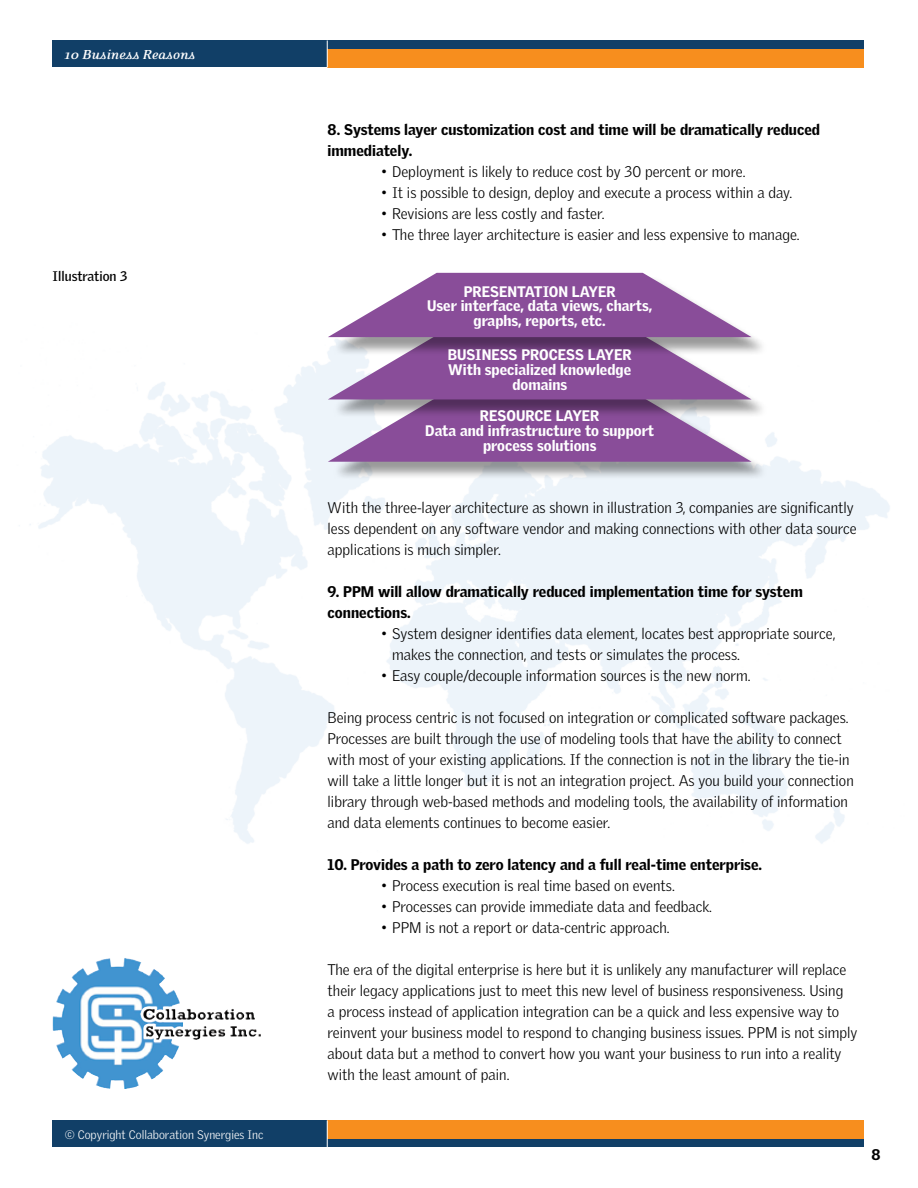
<style>
.page{position:relative;width:918px;height:1188px;background:#fff}
.page>*{position:absolute;margin:0;border:0;box-sizing:border-box;transform-origin:0 0}
.t1{font:300 15px/21px "Griffith Gothic";color:#000}
.t2{font:900 15px/21px "Griffith Gothic";color:#000}
.t3{font:italic 700 15px "Eidetic Neo";color:#fff}
.t4{font:900 14.85px/14.9px "Griffith Gothic";color:#fff;text-align:center}
.t5{font:700 13.5px "Griffith Gothic";color:#000}
.t6{font:300 12px "Griffith Gothic";color:#fff}
</style>
<div class="page">
<img style="left:71px;top:958px;width:53px;height:34px">
<div style="left:53px;top:1120px;width:811px;height:28px;background:#113f67"></div>
<div style="left:328px;top:1120px;width:536px;height:19px;background:#f78e1e"></div>
<svg style="left:327px;top:1120px;width:1px;height:28px"></svg>
<div style="left:332px;top:400px;width:437px;height:81px;background:#000;opacity:.4"></div>
<div style="left:332px;top:337px;width:437px;height:81px;background:#000;opacity:.4"></div>
<div style="left:332px;top:275px;width:437px;height:81px;background:#000;opacity:.4"></div>
<svg style="left:328px;top:273px;width:424px;height:189px;background:#9d72a9"></svg>
<div style="left:53px;top:40px;width:811px;height:28px;background:#113f67"></div>
<div style="left:328px;top:49px;width:536px;height:19px;background:#f78e1e"></div>
<svg style="left:327px;top:40px;width:1px;height:28px"></svg>
<p class="t3" style="left:65px;top:47px;width:132px">10 Business Reasons</p>
<p class="t5" style="left:53px;top:268px;width:76px">Illustration 3</p>
<p class="t6" style="left:65px;top:1128px;width:200px">© Copyright Collaboration Synergies Inc</p>
<p class="t2" style="left:328px;top:119px;width:494px">8. Systems layer customization cost and time will be dramatically reduced immediately.</p>
<p class="t1" style="left:382px;top:161px;width:366px">• Deployment is likely to reduce cost by 30 percent or more.</p>
<p class="t1" style="left:382px;top:182px;width:412px">• It is possible to design, deploy and execute a process within a day.</p>
<p class="t1" style="left:382px;top:203px;width:225px">• Revisions are less costly and faster.</p>
<p class="t1" style="left:382px;top:224px;width:420px">• The three layer architecture is easier and less expensive to manage.</p>
<p class="t4" style="left:427px;top:283px;width:227px">PRESENTATION LAYER<br>User interface, data views, charts, graphs, reports, etc.</p>
<p class="t4" style="left:448px;top:347px;width:185px">BUSINESS PROCESS LAYER<br>With specialized knowledge domains</p>
<p class="t4" style="left:425px;top:408px;width:230px">RESOURCE LAYER<br>Data and infrastructure to support process solutions</p>
<p class="t1" style="left:328px;top:497px;width:531px">With the three-layer architecture as shown in illustration 3, companies are significantly less dependent on any software vendor and making connections with other data source applications is much simpler.</p>
<p class="t2" style="left:328px;top:581px;width:477px">9. PPM will allow dramatically reduced implementation time for system connections.</p>
<p class="t1" style="left:392px;top:623px;width:445px;text-indent:-10px">• System designer identifies data element, locates best appropriate source, makes the connection, and tests or simulates the process.</p>
<p class="t1" style="left:382px;top:665px;width:370px">• Easy couple/decouple information sources is the new norm.</p>
<p class="t1" style="left:328px;top:707px;width:528px">Being process centric is not focused on integration or complicated software packages.<br>Processes are built through the use of modeling tools that have the ability to connect with most of your existing applications. If the connection is not in the library the tie-in will take a little longer but it is not an integration project. As you build your connection library through web-based methods and modeling tools, the availability of information and data elements continues to become easier.</p>
<p class="t2" style="left:328px;top:854px;width:436px">10. Provides a path to zero latency and a full real-time enterprise.</p>
<p class="t1" style="left:382px;top:875px;width:295px">• Process execution is real time based on events.</p>
<p class="t1" style="left:382px;top:896px;width:332px">• Processes can provide immediate data and feedback.</p>
<p class="t1" style="left:382px;top:917px;width:289px">• PPM is not a report or data-centric approach.</p>
<p class="t1" style="left:328px;top:959px;width:531px">The era of the digital enterprise is here but it is unlikely any manufacturer will replace their legacy applications just to meet this new level of business responsiveness. Using<br>a process instead of application integration can be a quick and less expensive way to reinvent your business model to respond to changing business issues. PPM is not simply about data but a method to convert how you want your business to run into a reality with the least amount of pain.</p>
<p class="t2" style="left:872px;top:1143px;width:11px">8</p>
</div>
